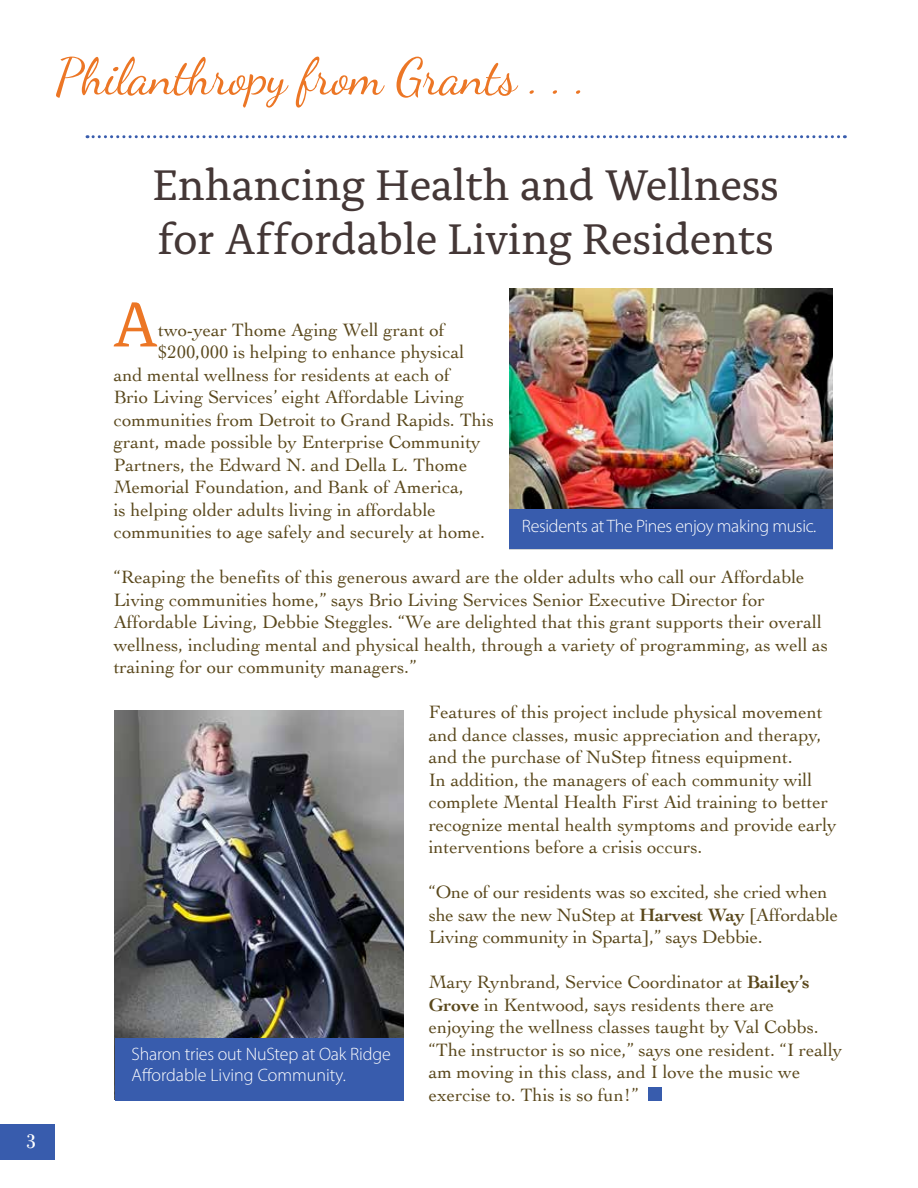
<style>
.page{position:relative;width:918px;height:1188px;background:#fff}
.page>*{position:absolute;margin:0;border:0;box-sizing:border-box;transform-origin:0 0}
.t1{font:66.15px "Alda OTCEV";color:#ec7625}
.t2{font:51px "Dancing Script";letter-spacing:-.01em;color:#ec7625}
.t3{font:45px/54px "Alda OTCEV";letter-spacing:-.01em;color:#443736}
.t4{font:21px "Bodoni";color:#fff}
.t5{font:18.75px/22.5px "Cochin";color:#5a481c}
.t6{font:300 18px/21.6px "Myriad Pro";letter-spacing:-.01em;color:#fff}
.s1{font-weight:700}
</style>
<div class="page">
<div style="left:0;top:1124px;width:55px;height:36px;background:#385cad"></div>
<div style="left:648px;top:1087px;width:14px;height:14px;background:#385cad"></div>
<img style="left:509px;top:289px;width:323px;height:220px">
<div style="left:509px;top:509px;width:323px;height:40px;background:#385cad"></div>
<img style="left:114px;top:710px;width:290px;height:389px">
<div style="left:116px;top:1038px;width:288px;height:63px;background:#385cad"></div>
<svg style="left:87px;top:135px;width:758px;height:3px"></svg>
<h2 class="t2" style="left:55px;top:46px;width:533px">Philanthropy from Grants . . .</h2>
<p class="t4" style="left:26px;top:1129px;width:12px">3</p>
<h3 class="t3" style="left:152px;top:155px;width:628px">Enhancing Health and Wellness for Affordable Living Residents</h3>
<h1 class="t1" style="left:113px;top:275px;width:47px">A</h1>
<p class="t5" style="left:158px;top:318px;width:288px">two-year Thome Aging Well grant of</p>
<p class="t5" style="left:158px;top:340px;width:308px">$200,000 is helping to enhance physical</p>
<p class="t5" style="left:114px;top:363px;width:338px">and mental wellness for residents at each of</p>
<p class="t5" style="left:114px;top:385px;width:352px">Brio Living Services’ eight Affordable Living</p>
<p class="t5" style="left:114px;top:408px;width:382px">communities from Detroit to Grand Rapids. This</p>
<p class="t5" style="left:114px;top:430px;width:368px">grant, made possible by Enterprise Community</p>
<p class="t5" style="left:114px;top:453px;width:355px">Partners, the Edward N. and Della L. Thome</p>
<p class="t5" style="left:114px;top:475px;width:352px">Memorial Foundation, and Bank of America,</p>
<p class="t5" style="left:114px;top:498px;width:324px">is helping older adults living in affordable</p>
<p class="t5" style="left:114px;top:520px;width:373px">communities to age safely and securely at home.</p>
<p class="t5" style="left:114px;top:565px;width:716px">“Reaping the benefits of this generous award are the older adults who call our Affordable Living communities home,” says Brio Living Services Senior Executive Director for Affordable Living, Debbie Steggles. “We are delighted that this grant supports their overall wellness, including mental and physical health, through a variety of programming, as well as training for our community managers.”</p>
<p class="t5" style="left:429px;top:700px;width:409px">Features of this project include physical movement and dance classes, music appreciation and therapy, and the purchase of NuStep fitness equipment.<br>In addition, the managers of each community will complete Mental Health First Aid training to better recognize mental health symptoms and provide early interventions before a crisis occurs.</p>
<p class="t5" style="left:429px;top:880px;width:411px">“One of our residents was so excited, she cried when she saw the new NuStep at <span class="s1">Harvest Way</span> [Affordable<br>Living community in Sparta],” says Debbie.</p>
<p class="t5" style="left:429px;top:970px;width:415px">Mary Rynbrand, Service Coordinator at <span class="s1">Bailey’s Grove</span> in Kentwood, says residents there are enjoying the wellness classes taught by Val Cobbs. “The instructor is so nice,” says one resident. “I really am moving in this class, and I love the music we exercise to. This is so fun!”</p>
<p class="t6" style="left:522px;top:515px;width:296px">Residents at The Pines enjoy making music.</p>
<p class="t6" style="left:132px;top:1043px;width:261px">Sharon tries out NuStep at Oak Ridge<br>Affordable Living Community.</p>
</div>
